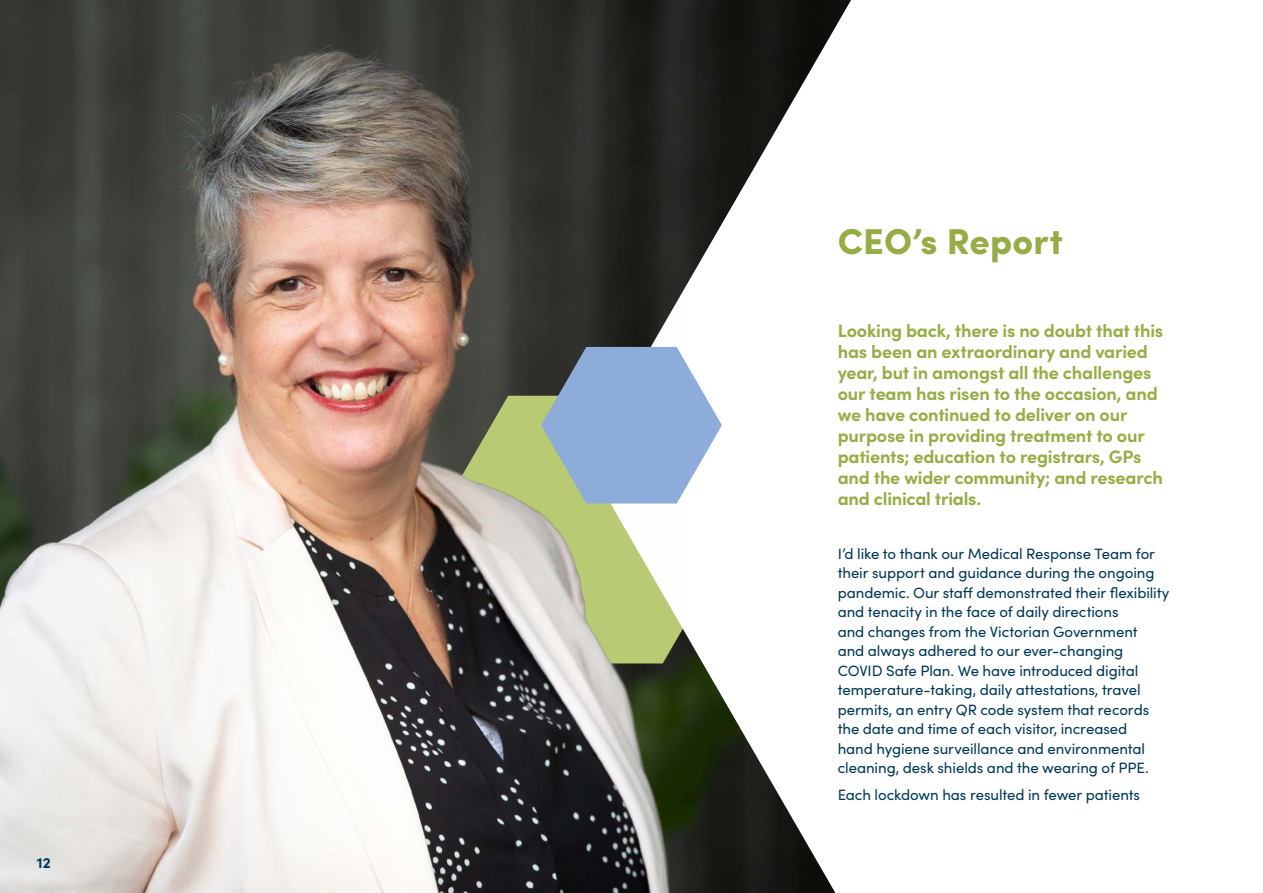
<style>
.page{position:relative;width:1263px;height:893px;background:#fff}
.page>*{position:absolute;margin:0;border:0;box-sizing:border-box;transform-origin:0 0}
.t1{font:900 36px "Sofia Pro";letter-spacing:.005em;color:#96ad45}
.t2{font:700 18px/21px "Sofia Pro";letter-spacing:-.015em;color:#96ad45}
.t3{font:15px/19.5px "Sofia Pro";letter-spacing:-.005em;color:#013957}
.t4{font:700 15px "Sofia Pro";color:#013957}
</style>
<div class="page">
<svg style="left:688px;top:0;width:163px;height:893px"></svg>
<svg style="left:688px;top:347px;width:34px;height:157px"></svg>
<img style="left:0;top:0;width:688px;height:893px">
<p class="t4" style="left:37px;top:851px;width:15px">12</p>
<h1 class="t1" style="left:838px;top:213px;width:227px">CEO’s Report</h1>
<p class="t2" style="left:838px;top:318px;width:327px">Looking back, there is no doubt that this has been an extraordinary and varied year, but in amongst all the challenges our team has risen to the occasion, and we have continued to deliver on our purpose in providing treatment to our patients; education to registrars, GPs and the wider community; and research and clinical trials.</p>
<p class="t3" style="left:838px;top:543px;width:333px">I’d like to thank our Medical Response Team for their support and guidance during the ongoing pandemic. Our staff demonstrated their flexibility and tenacity in the face of daily directions<br>and changes from the Victorian Government<br>and always adhered to our ever-changing COVID Safe Plan. We have introduced digital temperature-taking, daily attestations, travel permits, an entry QR code system that records the date and time of each visitor, increased<br>hand hygiene surveillance and environmental cleaning, desk shields and the wearing of PPE.</p>
<p class="t3" style="left:838px;top:784px;width:304px">Each lockdown has resulted in fewer patients</p>
</div>
